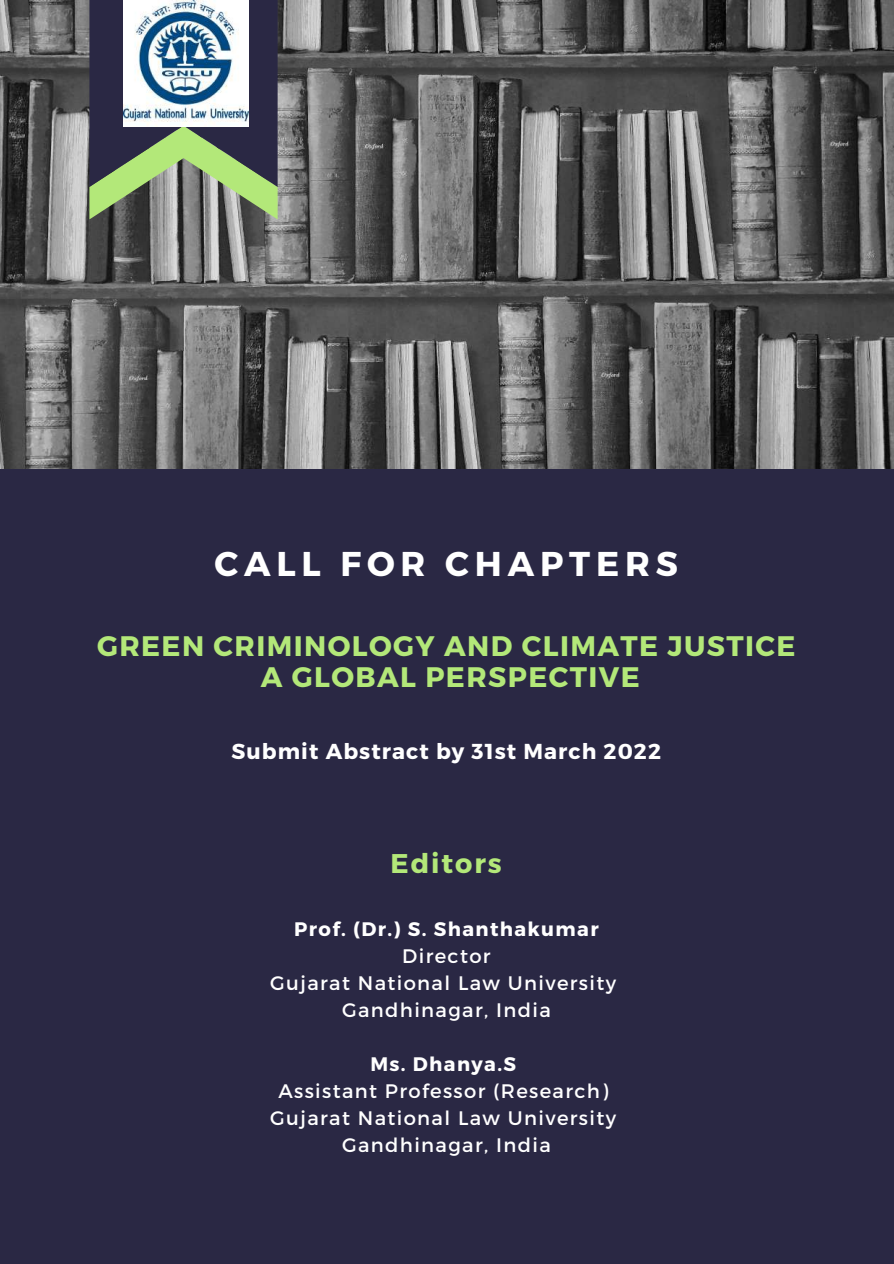
<style>
.page{position:relative;width:894px;height:1264px;background:#fff}
.page>*{position:absolute;margin:0;border:0;box-sizing:border-box;transform-origin:0 0}
.t1{font:700 34.35px "Montserrat";letter-spacing:.17em;color:#fff}
.t2{font:700 28.2px/30.5px "Montserrat";letter-spacing:.05em;color:#b3e879;text-align:center}
.t3{font:700 27px "Montserrat";letter-spacing:.07em;color:#b3e879}
.t4{font:700 21.6px "Montserrat";letter-spacing:.05em;color:#fff}
.t5{font:19.5px/27px "Montserrat";letter-spacing:.07em;color:#fff;text-align:center}
.t6{font:700 19.5px "Montserrat";letter-spacing:.07em;color:#fff}
</style>
<div class="page">
<img style="left:0;top:0;width:893px;height:469px">
<div style="left:0;top:469px;width:893px;height:794px;background:#2a2844"></div>
<svg style="left:89px;top:0;width:188px;height:219px;background:#5d695d"></svg>
<img style="left:123px;top:0;width:125px;height:126px">
<h1 class="t1" style="left:214px;top:541px;width:465px">CALL FOR CHAPTERS</h1>
<h2 class="t2" style="left:97px;top:629px;width:699px">GREEN CRIMINOLOGY AND CLIMATE JUSTICE<br>A GLOBAL PERSPECTIVE</h2>
<p class="t4" style="left:231px;top:737px;width:431px">Submit Abstract by 31st March 2022</p>
<h3 class="t3" style="left:390px;top:845px;width:112px">Editors</h3>
<p class="t6" style="left:294px;top:916px;width:306px">Prof. (Dr.) S. Shanthakumar</p>
<p class="t5" style="left:270px;top:941px;width:347px">Director<br>Gujarat National Law University<br>Gandhinagar, India</p>
<p class="t6" style="left:370px;top:1051px;width:147px">Ms. Dhanya.S</p>
<p class="t5" style="left:270px;top:1076px;width:347px">Assistant Professor (Research)<br>Gujarat National Law University<br>Gandhinagar, India</p>
</div>
